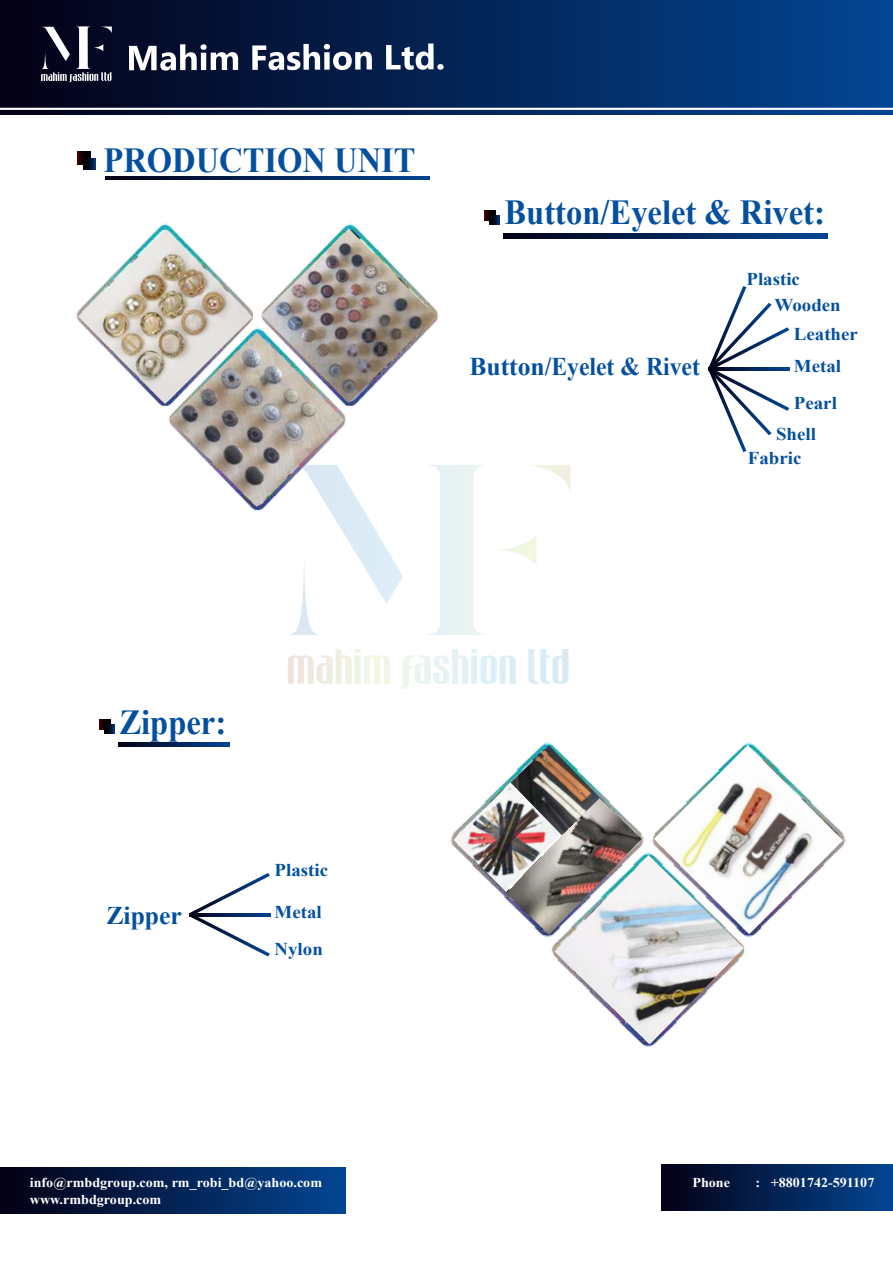
<style>
.page{position:relative;width:893px;height:1263px;background:#fff}
.page>*{position:absolute;margin:0;border:0;box-sizing:border-box;transform-origin:0 0}
.t1{font:700 35.1px "Times New Roman";color:#04509f;scale:.93 1}
.t2{font:700 25.5px "Times New Roman";color:#04509f}
.t3{font:700 18px/37.5px "Times New Roman";color:#04509f;scale:1.05 1}
.t4{font:700 13.5px/16.2px "Times New Roman";color:#fff;scale:1.05 1}
</style>
<div class="page">
<div style="left:0;top:0;width:893px;height:114px;background:linear-gradient(to right,#050015,#034593)"></div>
<hr style="left:0;top:108px;width:893px;height:2px;background:#fff">
<div style="left:1px;top:1167px;width:345px;height:46px;background:linear-gradient(to right,#040015,#034593)"></div>
<div style="left:662px;top:1164px;width:231px;height:46px;background:linear-gradient(to right,#040015,#034592)"></div>
<svg style="left:41px;top:27px;width:71px;height:55px"></svg>
<svg style="left:129px;top:44px;width:109px;height:27px"></svg>
<svg style="left:252px;top:44px;width:120px;height:26px"></svg>
<svg style="left:386px;top:44px;width:58px;height:26px"></svg>
<svg style="left:290px;top:520px;width:113px;height:115px"></svg>
<svg style="left:427px;top:465px;width:59px;height:170px"></svg>
<svg style="left:500px;top:535px;width:36px;height:29px"></svg>
<svg style="left:529px;top:465px;width:41px;height:25px"></svg>
<svg style="left:288px;top:649px;width:102px;height:35px"></svg>
<svg style="left:401px;top:649px;width:115px;height:40px"></svg>
<svg style="left:528px;top:649px;width:40px;height:35px"></svg>
<svg style="left:77px;top:152px;width:19px;height:17px"></svg>
<svg style="left:105px;top:176px;width:324px;height:3px"></svg>
<img style="left:76px;top:222px;width:374px;height:298px">
<svg style="left:484px;top:210px;width:16px;height:14px"></svg>
<svg style="left:504px;top:233px;width:323px;height:5px;background:#032253"></svg>
<svg style="left:99px;top:720px;width:16px;height:14px"></svg>
<svg style="left:119px;top:743px;width:111px;height:3px"></svg>
<svg style="left:189px;top:873px;width:81px;height:83px"></svg>
<svg style="left:709px;top:286px;width:80px;height:166px"></svg>
<img style="left:453px;top:782px;width:58px;height:110px">
<img style="left:506px;top:797px;width:136px;height:138px">
<img style="left:511px;top:745px;width:89px;height:90px">
<img style="left:554px;top:855px;width:190px;height:189px">
<img style="left:654px;top:745px;width:189px;height:189px">
<img style="left:78px;top:230px;width:175px;height:174px">
<img style="left:262px;top:229px;width:174px;height:174px">
<img style="left:169px;top:332px;width:175px;height:175px">
<h1 class="t1" style="left:103px;top:135px;width:337px">PRODUCTION UNIT</h1>
<h1 class="t1" style="left:505px;top:187px;width:346px">Button/Eyelet &amp; Rivet:</h1>
<h3 class="t3" style="left:746px;top:259px;width:52px">Plastic</h3>
<h3 class="t3" style="left:775px;top:286px;width:65px">Wooden</h3>
<h2 class="t2" style="left:469px;top:348px;width:232px">Button/Eyelet &amp; Rivet</h2>
<h3 class="t3" style="left:794px;top:314px;width:62px">Leather</h3>
<h3 class="t3" style="left:794px;top:347px;width:46px">Metal<br>Pearl</h3>
<h3 class="t3" style="left:748px;top:421px;width:66px;line-height:24.5px;text-indent:28px">Shell<br>Fabric</h3>
<h1 class="t1" style="left:119px;top:697px;width:116px">Zipper:</h1>
<h2 class="t2" style="left:107px;top:897px;width:77px">Zipper</h2>
<h3 class="t3" style="left:275px;top:851px;width:52px">Plastic</h3>
<h3 class="t3" style="left:275px;top:892px;width:48px">Metal<br>Nylon</h3>
<p class="t4" style="left:30px;top:1174px;width:280px">info@rmbdgroup.com, rm_robi_bd@yahoo.com www.rmbdgroup.com</p>
<p class="t4" style="left:692px;top:1174px;width:37px">Phone</p>
<p class="t4" style="left:755px;top:1174px;width:115px">: +8801742-591107</p>
</div>
